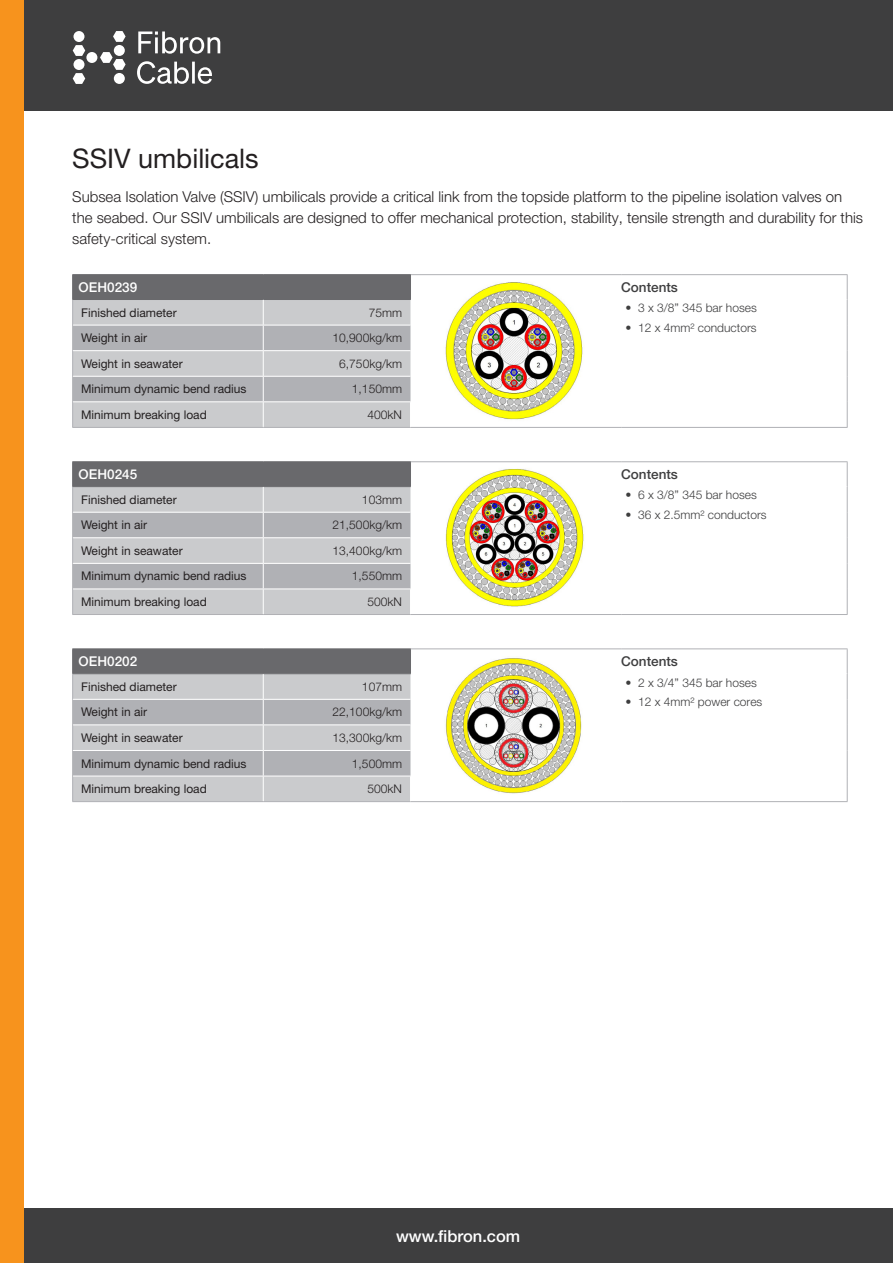
<style>
.page{position:relative;width:893px;height:1263px;background:#fff}
.page>*{position:absolute;margin:0;border:0;box-sizing:border-box;transform-origin:0 0}
.t1{font:27px "Helvetica Neue LT Pro";color:#231f20}
.t2{font:500 16.5px "Helvetica Neue LT Pro";color:#fff}
.t3{font:300 15px/21px "Helvetica Neue LT Pro";color:#231f20}
.Body_Copy{font:500 13.5px "Helvetica Neue LT Pro";color:#3e3e3f}
.Body_Copy-2{font:500 13.5px "Helvetica Neue LT Pro";color:#fff}
.t4{font:12px "Helvetica Neue LT Pro";color:#231f20}
.t5{font:300 12px "Helvetica Neue LT Pro";color:#231f20}
.Body_Copy-3{font:300 12px "Helvetica Neue LT Pro";color:#3e3e3f}
</style>
<div class="page">
<div style="left:12px;top:0;width:881px;height:111px;background:#3e3e3f"></div>
<div style="left:23px;top:1209px;width:870px;height:54px;background:#3e3e3f"></div>
<div style="left:0;top:0;width:23px;height:1263px;background:#f7931d"></div>
<svg style="left:411px;top:275px;width:436px;height:152px"></svg>
<hr style="left:411px;top:274px;width:210px;height:1px;background:#b0b1b5">
<hr style="left:621px;top:274px;width:227px;height:1px;background:#b0b1b5">
<hr style="left:621px;top:299px;width:226px;height:1px;background:#fff">
<hr style="left:72px;top:274px;width:191px;height:1px;background:#69696c">
<hr style="left:263px;top:274px;width:148px;height:1px;background:#69696c">
<svg style="left:847px;top:275px;width:1px;height:152px"></svg>
<hr style="left:410px;top:427px;width:211px;height:1px;background:#b0b1b5">
<hr style="left:621px;top:427px;width:227px;height:1px;background:#b0b1b5">
<svg style="left:72px;top:275px;width:339px;height:152px;background:#b3b3b6"></svg>
<hr style="left:72px;top:427px;width:191px;height:1px;background:#b0b1b5">
<hr style="left:263px;top:427px;width:147px;height:1px;background:#b0b1b5">
<svg style="left:411px;top:462px;width:436px;height:152px"></svg>
<hr style="left:411px;top:461px;width:210px;height:1px;background:#b0b1b5">
<hr style="left:621px;top:461px;width:227px;height:1px;background:#b0b1b5">
<hr style="left:621px;top:486px;width:226px;height:1px;background:#fff">
<hr style="left:72px;top:461px;width:191px;height:1px;background:#69696c">
<hr style="left:263px;top:461px;width:148px;height:1px;background:#69696c">
<svg style="left:847px;top:462px;width:1px;height:152px"></svg>
<hr style="left:410px;top:614px;width:211px;height:1px;background:#b0b1b5">
<hr style="left:621px;top:614px;width:227px;height:1px;background:#b0b1b5">
<svg style="left:72px;top:462px;width:339px;height:152px;background:#b3b3b6"></svg>
<hr style="left:72px;top:614px;width:191px;height:1px;background:#b0b1b5">
<hr style="left:263px;top:614px;width:147px;height:1px;background:#b0b1b5">
<svg style="left:411px;top:649px;width:436px;height:152px"></svg>
<hr style="left:411px;top:648px;width:210px;height:1px;background:#b0b1b5">
<hr style="left:621px;top:648px;width:227px;height:1px;background:#b0b1b5">
<hr style="left:621px;top:673px;width:226px;height:1px;background:#fff">
<hr style="left:72px;top:648px;width:191px;height:1px;background:#69696c">
<hr style="left:263px;top:648px;width:148px;height:1px;background:#69696c">
<svg style="left:847px;top:649px;width:1px;height:152px"></svg>
<hr style="left:410px;top:801px;width:211px;height:1px;background:#b0b1b5">
<hr style="left:621px;top:801px;width:227px;height:1px;background:#b0b1b5">
<svg style="left:72px;top:649px;width:339px;height:153px;background:#b2b3b6"></svg>
<hr style="left:72px;top:801px;width:191px;height:1px;background:#b0b1b5">
<hr style="left:263px;top:801px;width:147px;height:1px;background:#b0b1b5">
<img style="left:443px;top:279px;width:142px;height:142px">
<img style="left:443px;top:467px;width:143px;height:141px">
<img style="left:444px;top:656px;width:139px;height:139px">
<svg style="left:73px;top:73px;width:12px;height:11px"></svg>
<div style="left:73px;top:59px;width:11px;height:11px;background:#fff;border-radius:50%"></div>
<svg style="left:73px;top:45px;width:12px;height:11px"></svg>
<div style="left:73px;top:31px;width:11px;height:11px;background:#fff;border-radius:50%"></div>
<div style="left:86px;top:52px;width:11px;height:11px;background:#fff;border-radius:50%"></div>
<svg style="left:113px;top:31px;width:13px;height:11px"></svg>
<div style="left:114px;top:45px;width:11px;height:11px;background:#fff;border-radius:50%"></div>
<svg style="left:100px;top:52px;width:26px;height:18px"></svg>
<div style="left:114px;top:73px;width:11px;height:11px;background:#fff;border-radius:50%"></div>
<svg style="left:137px;top:61px;width:75px;height:23px"></svg>
<svg style="left:138px;top:31px;width:82px;height:23px"></svg>
<p class="t1" style="left:72px;top:142px;width:188px">SSIV umbilicals</p>
<p class="t3" style="left:72px;top:186px;width:792px">Subsea Isolation Valve (SSIV) umbilicals provide a critical link from the topside platform to the pipeline isolation valves on the seabed. Our SSIV umbilicals are designed to offer mechanical protection, stability, tensile strength and durability for this safety-critical system.</p>
<p class="Body_Copy-2" style="left:79px;top:279px;width:60px">OEH0239</p>
<p class="Body_Copy" style="left:621px;top:279px;width:58px">Contents</p>
<p class="t4" style="left:81px;top:305px;width:97px">Finished diameter</p>
<p class="t5" style="left:369px;top:305px;width:35px">75mm</p>
<p class="Body_Copy-3" style="left:625px;top:301px;width:133px">• 3 x 3/8” 345 bar hoses</p>
<p class="Body_Copy-3" style="left:625px;top:320px;width:133px">• 12 x 4mm² conductors</p>
<p class="t4" style="left:81px;top:330px;width:67px">Weight in air</p>
<p class="t5" style="left:333px;top:331px;width:71px">10,900kg/km</p>
<p class="t4" style="left:81px;top:356px;width:103px">Weight in seawater</p>
<p class="t5" style="left:339px;top:356px;width:64px">6,750kg/km</p>
<p class="t4" style="left:81px;top:382px;width:167px">Minimum dynamic bend radius</p>
<p class="t5" style="left:352px;top:382px;width:52px">1,150mm</p>
<p class="t4" style="left:81px;top:407px;width:127px">Minimum breaking load</p>
<p class="t5" style="left:368px;top:407px;width:36px">400kN</p>
<p class="Body_Copy-2" style="left:79px;top:466px;width:60px">OEH0245</p>
<p class="Body_Copy" style="left:621px;top:466px;width:58px">Contents</p>
<p class="t4" style="left:81px;top:492px;width:97px">Finished diameter</p>
<p class="t5" style="left:362px;top:492px;width:42px">103mm</p>
<p class="Body_Copy-3" style="left:625px;top:488px;width:133px">• 6 x 3/8” 345 bar hoses</p>
<p class="Body_Copy-3" style="left:625px;top:507px;width:143px">• 36 x 2.5mm² conductors</p>
<p class="t4" style="left:81px;top:518px;width:67px">Weight in air</p>
<p class="t5" style="left:333px;top:518px;width:71px">21,500kg/km</p>
<p class="t4" style="left:81px;top:543px;width:103px">Weight in seawater</p>
<p class="t5" style="left:333px;top:543px;width:71px">13,400kg/km</p>
<p class="t4" style="left:81px;top:569px;width:167px">Minimum dynamic bend radius</p>
<p class="t5" style="left:352px;top:569px;width:52px">1,550mm</p>
<p class="t4" style="left:81px;top:594px;width:127px">Minimum breaking load</p>
<p class="t5" style="left:368px;top:594px;width:36px">500kN</p>
<p class="Body_Copy-2" style="left:79px;top:653px;width:60px">OEH0202</p>
<p class="Body_Copy" style="left:621px;top:653px;width:58px">Contents</p>
<p class="t4" style="left:81px;top:679px;width:97px">Finished diameter</p>
<p class="t5" style="left:362px;top:679px;width:42px">107mm</p>
<p class="Body_Copy-3" style="left:625px;top:675px;width:133px">• 2 x 3/4” 345 bar hoses</p>
<p class="Body_Copy-3" style="left:625px;top:694px;width:138px">• 12 x 4mm² power cores</p>
<p class="t4" style="left:81px;top:705px;width:67px">Weight in air</p>
<p class="t5" style="left:333px;top:705px;width:71px">22,100kg/km</p>
<p class="t4" style="left:81px;top:730px;width:103px">Weight in seawater</p>
<p class="t5" style="left:333px;top:730px;width:71px">13,300kg/km</p>
<p class="t4" style="left:81px;top:756px;width:167px">Minimum dynamic bend radius</p>
<p class="t5" style="left:352px;top:756px;width:52px">1,500mm</p>
<p class="t4" style="left:81px;top:781px;width:127px">Minimum breaking load</p>
<p class="t5" style="left:368px;top:781px;width:36px">500kN</p>
<p class="t2" style="left:396px;top:1226px;width:126px">www.fibron.com</p>
</div>
